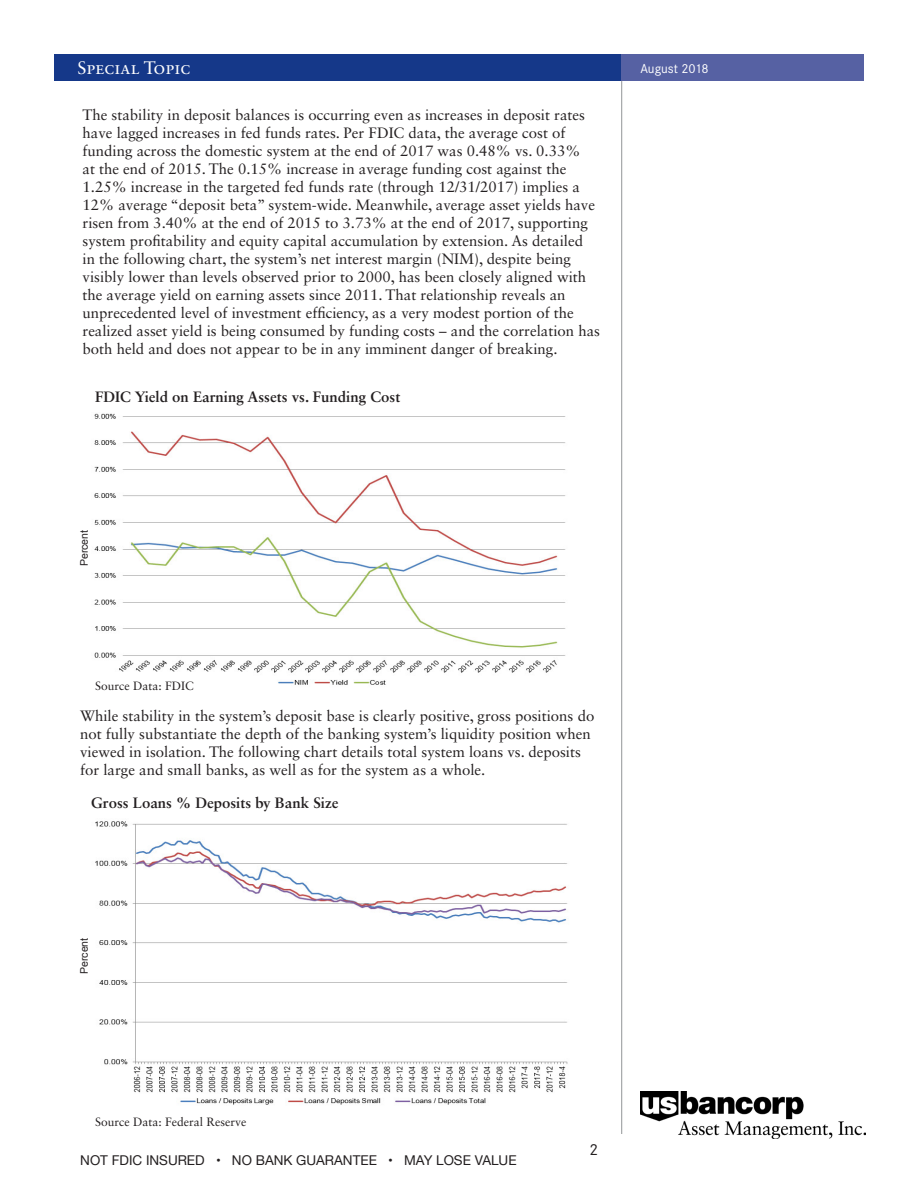
<style>
.page{position:relative;width:918px;height:1188px;background:#fff}
.page>*{position:absolute;margin:0;border:0;box-sizing:border-box;transform-origin:0 0}
.t1{font:18px "Sabon Roman SC";color:#fff}
.t2{font:16.5px "Corporate SOT";color:#231f20}
.t3{font:15px/18px "Sabon LT Std";color:#231f20}
.t4{font:700 15px "Sabon LT Std";color:#231f20}
.t5{font:13.5px "Helvetica Neue";color:#231f20}
.t6{font:13.5px "Corporate SOT";color:#fff}
.t7{font:12px "Sabon LT Std";color:#231f20}
.t8{font:10.5px "Arial";color:#231f20}
</style>
<div class="page">
<img style="left:94px;top:413px;width:472px;height:272px">
<div style="left:54px;top:54px;width:567px;height:27px;background:#153889"></div>
<div style="left:621px;top:54px;width:243px;height:27px;background:#5661a3"></div>
<img style="left:641px;top:1092px;width:225px;height:46px">
<hr style="left:621px;top:81px;width:1px;height:1053px;background:#939598">
<img style="left:95px;top:821px;width:473px;height:284px">
<p class="t1" style="left:77px;top:58px;width:114px">Special Topic</p>
<p class="t6" style="left:640px;top:60px;width:70px">August 2018</p>
<p class="t3" style="left:82px;top:106px;width:519px">The stability in deposit balances is occurring even as increases in deposit rates have lagged increases in fed funds rates. Per FDIC data, the average cost of funding across the domestic system at the end of 2017 was 0.48% vs. 0.33%<br>at the end of 2015. The 0.15% increase in average funding cost against the 1.25% increase in the targeted fed funds rate (through 12/31/2017) implies a 12% average “deposit beta” system-wide. Meanwhile, average asset yields have risen from 3.40% at the end of 2015 to 3.73% at the end of 2017, supporting system profitability and equity capital accumulation by extension. As detailed<br>in the following chart, the system’s net interest margin (NIM), despite being visibly lower than levels observed prior to 2000, has been closely aligned with the average yield on earning assets since 2011. That relationship reveals an unprecedented level of investment efficiency, as a very modest portion of the realized asset yield is being consumed by funding costs – and the correlation has both held and does not appear to be in any imminent danger of breaking.</p>
<p class="t4" style="left:95px;top:387px;width:307px">FDIC Yield on Earning Assets vs. Funding Cost</p>
<p class="t8" style="left:77px;top:566px;width:38px;rotate:-89deg">Percent</p>
<p class="t7" style="left:95px;top:679px;width:100px">Source Data: FDIC</p>
<p class="t3" style="left:80px;top:706px;width:516px">While stability in the system’s deposit base is clearly positive, gross positions do not fully substantiate the depth of the banking system’s liquidity position when viewed in isolation. The following chart details total system loans vs. deposits for large and small banks, as well as for the system as a whole.</p>
<p class="t4" style="left:91px;top:794px;width:249px">Gross Loans % Deposits by Bank Size</p>
<p class="t8" style="left:77px;top:974px;width:38px;rotate:-89deg">Percent</p>
<p class="t7" style="left:95px;top:1115px;width:153px">Source Data: Federal Reserve</p>
<p class="t5" style="left:80px;top:1150px;width:438px">NOT FDIC INSURED • NO BANK GUARANTEE • MAY LOSE VALUE</p>
<p class="t2" style="left:590px;top:1140px;width:10px">2</p>
</div>
